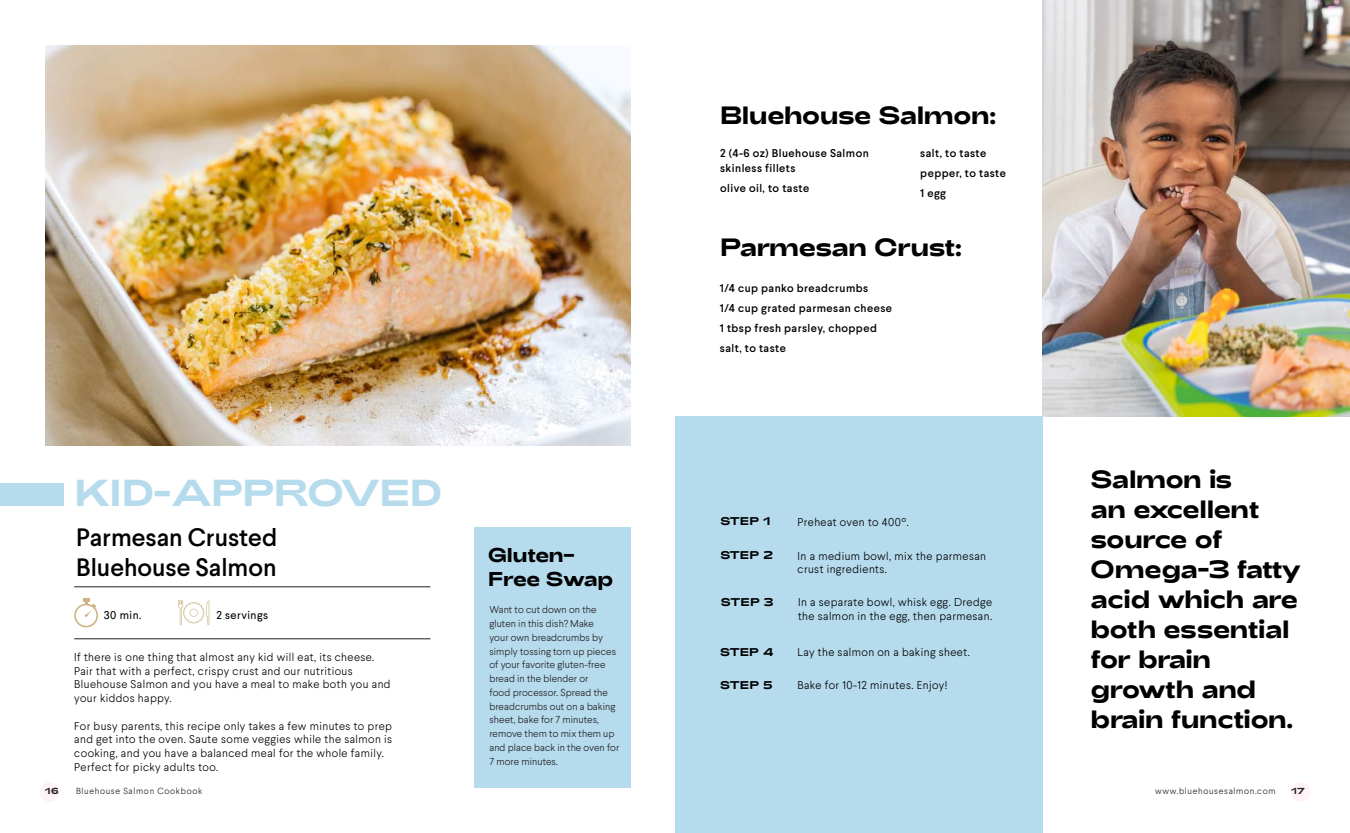
<style>
.page{position:relative;width:1350px;height:833px;background:#fff}
.page>*{position:absolute;margin:0;border:0;box-sizing:border-box;transform-origin:0 0}
.t1{font:700 37.5px "Adieu";letter-spacing:-.04em;color:#b5dbed}
.t2{font:700 25px/30px "Adieu";letter-spacing:-.015em;color:#000}
.t3{font:500 25px/30px "Larsseit";color:#000}
.t4{font:700 20px/24px "Adieu";letter-spacing:-.015em;color:#000}
.t5{font:300 11.25px/13.8px "Larsseit";letter-spacing:.04em;color:#000}
.t6{font:500 11.25px/20px "Larsseit";letter-spacing:.04em;color:#000}
.t7{font:700 11.25px "Adieu";letter-spacing:.005em;color:#000}
.t8{font:11.25px "Larsseit";letter-spacing:.04em;color:#000}
.t9{font:300 10px/13.8px "Larsseit";letter-spacing:.01em;color:#231f20}
.t10{font:300 8.75px "Larsseit";letter-spacing:.08em;color:#231f20}
.t11{font:700 8.75px "Adieu";color:#231f20}
</style>
<div class="page">
<div style="left:1291px;top:782px;width:20px;height:19px;background:#fff2f8;border-radius:50%"></div>
<div style="left:40px;top:782px;width:20px;height:19px;background:#fff2f8;border-radius:50%"></div>
<div style="left:675px;top:416px;width:368px;height:416px;background:#b5dbed"></div>
<img style="left:45px;top:45px;width:585px;height:400px">
<div style="left:0;top:482px;width:63px;height:23px;background:#b5dbed"></div>
<svg style="left:74px;top:598px;width:24px;height:29px"></svg>
<svg style="left:178px;top:600px;width:31px;height:25px"></svg>
<hr style="left:74px;top:586px;width:356px;height:1px;background:#231f20">
<hr style="left:74px;top:638px;width:356px;height:1px;background:#231f20">
<img style="left:1043px;top:0;width:307px;height:416px">
<div style="left:474px;top:527px;width:156px;height:261px;background:#b5dbed"></div>
<h2 class="t2" style="left:720px;top:101px;width:279px">Bluehouse Salmon:</h2>
<p class="t6" style="left:720px;top:146px;width:150px;line-height:15px">2 (4-6 oz) Bluehouse Salmon skinless fillets</p>
<p class="t6" style="left:720px;top:178px;width:90px">olive oil, to taste</p>
<p class="t6" style="left:920px;top:143px;width:87px">salt, to taste pepper, to taste<br>1 egg</p>
<h2 class="t2" style="left:720px;top:232px;width:245px">Parmesan Crust:</h2>
<h1 class="t1" style="left:74px;top:471px;width:369px">KID-APPROVED</h1>
<h2 class="t3" style="left:76px;top:522px;width:203px">Parmesan Crusted<br>Bluehouse Salmon</h2>
<p class="t8" style="left:104px;top:608px;width:39px">30 min.</p>
<p class="t8" style="left:216px;top:608px;width:53px">2 servings</p>
<p class="t5" style="left:74px;top:649px;width:318px">If there is one thing that almost any kid will eat, its cheese.<br>Pair that with a perfect, crispy crust and our nutritious Bluehouse Salmon and you have a meal to make both you and your kiddos happy.</p>
<p class="t5" style="left:74px;top:718px;width:319px">For busy parents, this recipe only takes a few minutes to prep and get into the oven. Saute some veggies while the salmon is cooking, and you have a balanced meal for the whole family.<br>Perfect for picky adults too.</p>
<h3 class="t4" style="left:488px;top:543px;width:127px">Gluten–<br>Free Swap</h3>
<p class="t9" style="left:489px;top:602px;width:131px">Want to cut down on the gluten in this dish? Make<br>your own breadcrumbs by simply tossing torn up pieces of your favorite gluten-free bread in the blender or<br>food processor. Spread the breadcrumbs out on a baking sheet, bake for 7 minutes, remove them to mix them up and place back in the oven for<br>7 more minutes.</p>
<p class="t6" style="left:720px;top:278px;width:174px">1/4 cup panko breadcrumbs<br>1/4 cup grated parmesan cheese<br>1 tbsp fresh parsley, chopped salt, to taste</p>
<p class="t7" style="left:720px;top:515px;width:52px">STEP 1</p>
<p class="t7" style="left:720px;top:548px;width:54px">STEP 2</p>
<p class="t7" style="left:721px;top:595px;width:54px">STEP 3</p>
<p class="t7" style="left:720px;top:645px;width:54px">STEP 4</p>
<p class="t7" style="left:720px;top:678px;width:54px">STEP 5</p>
<p class="t5" style="left:798px;top:514px;width:113px">Preheat oven to 400º.</p>
<p class="t5" style="left:798px;top:548px;width:190px">In a medium bowl, mix the parmesan crust ingredients.</p>
<p class="t5" style="left:798px;top:595px;width:196px">In a separate bowl, whisk egg. Dredge the salmon in the egg, then parmesan.</p>
<p class="t5" style="left:797px;top:645px;width:174px">Lay the salmon on a baking sheet.</p>
<p class="t5" style="left:797px;top:678px;width:152px">Bake for 10-12 minutes. Enjoy!</p>
<h2 class="t2" style="left:1091px;top:464px;width:212px">Salmon is<br>an excellent source of<br>Omega-3 fatty acid which are both essential for brain growth and brain function.</h2>
<p class="t11" style="left:45px;top:786px;width:15px">16</p>
<p class="t10" style="left:76px;top:785px;width:128px">Bluehouse Salmon Cookbook</p>
<p class="t10" style="left:1155px;top:785px;width:122px">www.bluehousesalmon.com</p>
<p class="t11" style="left:1291px;top:786px;width:15px">17</p>
</div>
